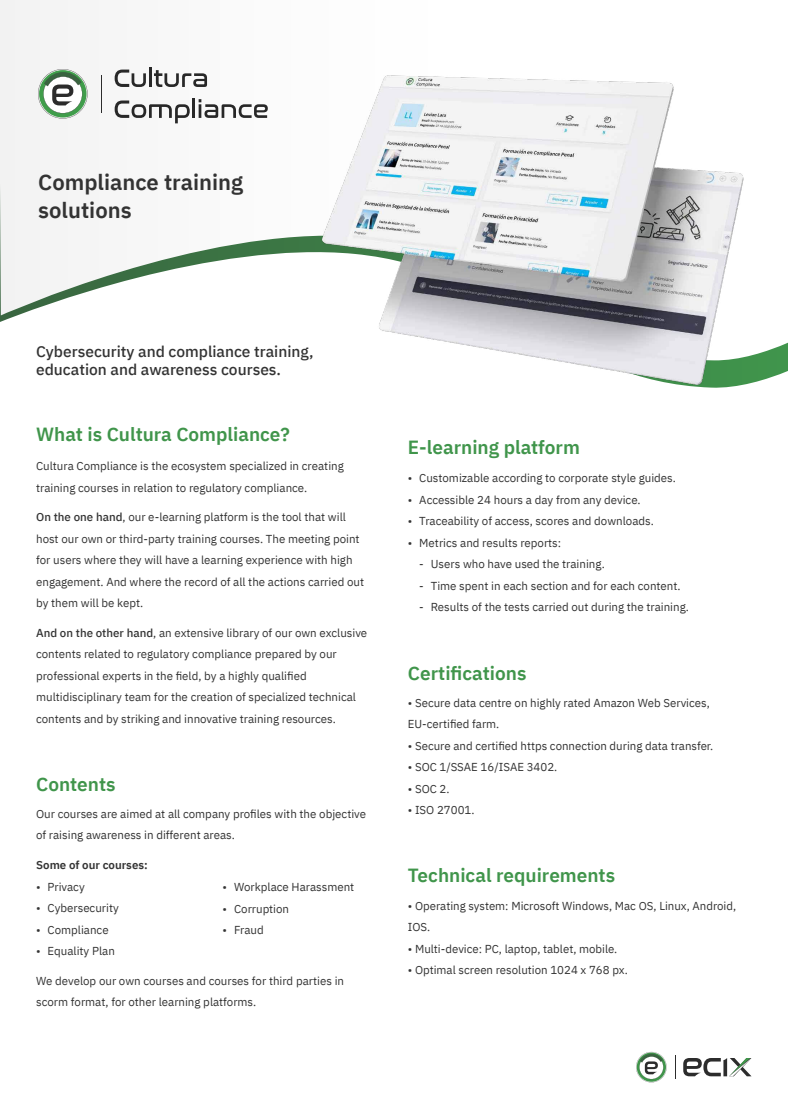
<style>
.page{position:relative;width:788px;height:1114px;background:#fff}
.page>*{position:absolute;margin:0;border:0;box-sizing:border-box;transform-origin:0 0}
.t1{font:600 22px/28px "IBM Plex Sans";color:#333}
.t2{font:600 19px "IBM Plex Sans";color:#40954b}
.t3{font:500 15.5px/18.4px "IBM Plex Sans";color:#333}
.t4{font:11.5px/21.5px "IBM Plex Sans";color:#333}
.t5{font:600 11.5px "IBM Plex Sans";color:#333}
.s1{font-weight:500}
</style>
<div class="page">
<svg style="left:0;top:0;width:216px;height:322px"></svg>
<svg style="left:683px;top:1058px;width:68px;height:18px"></svg>
<svg style="left:636px;top:1051px;width:30px;height:31px"></svg>
<hr style="left:101px;top:75px;width:1px;height:38px;background:#2c2c2c">
<svg style="left:38px;top:69px;width:49px;height:50px"></svg>
<svg style="left:115px;top:70px;width:31px;height:17px"></svg>
<hr style="left:149px;top:67px;width:3px;height:20px;background:#282828">
<svg style="left:154px;top:70px;width:53px;height:17px"></svg>
<svg style="left:115px;top:100px;width:75px;height:23px"></svg>
<hr style="left:192px;top:98px;width:3px;height:20px;background:#282828">
<svg style="left:198px;top:99px;width:18px;height:19px"></svg>
<img style="left:216px;top:75px;width:571px;height:313px">
<h1 class="t1" style="left:38px;top:167px;width:206px">Compliance training solutions</h1>
<h3 class="t3" style="left:36px;top:341px;width:279px">Cybersecurity and compliance training, education and awareness courses.</h3>
<h2 class="t2" style="left:36px;top:420px;width:255px">What is Cultura Compliance?</h2>
<p class="t4" style="left:36px;top:454px;width:309px">Cultura Compliance is the ecosystem specialized in creating training courses in relation to regulatory compliance.</p>
<p class="t4" style="left:36px;top:505px;width:329px"><span class="s1">On the one hand</span>, our e-learning platform is the tool that will host our own or third-party training courses. The meeting point for users where they will have a learning experience with high engagement. And where the record of all the actions carried out by them will be kept.</p>
<p class="t4" style="left:36px;top:621px;width:332px"><span class="s1">And on the other hand</span>, an extensive library of our own exclusive contents related to regulatory compliance prepared by our professional experts in the field, by a highly qualified multidisciplinary team for the creation of specialized technical contents and by striking and innovative training resources.</p>
<h2 class="t2" style="left:36px;top:769px;width:81px">Contents</h2>
<h2 class="t2" style="left:407px;top:432px;width:173px">E-learning platform</h2>
<p class="t4" style="left:407px;top:466px;width:269px">• Customizable according to corporate style guides.</p>
<p class="t4" style="left:407px;top:488px;width:234px">• Accessible 24 hours a day from any device.</p>
<p class="t4" style="left:407px;top:509px;width:247px">• Traceability of access, scores and downloads.</p>
<p class="t4" style="left:407px;top:531px;width:155px">• Metrics and results reports:</p>
<p class="t4" style="left:419px;top:552px;width:187px">- Users who have used the training.</p>
<p class="t4" style="left:419px;top:574px;width:263px">- Time spent in each section and for each content.</p>
<p class="t4" style="left:419px;top:595px;width:271px">- Results of the tests carried out during the training.</p>
<h2 class="t2" style="left:407px;top:658px;width:120px">Certifications</h2>
<p class="t4" style="left:407px;top:691px;width:303px">• Secure data centre on highly rated Amazon Web Services,<br>EU-certified farm.</p>
<p class="t4" style="left:407px;top:734px;width:307px">• Secure and certified https connection during data transfer.</p>
<p class="t4" style="left:407px;top:755px;width:151px">• SOC 1/SSAE 16/ISAE 3402.</p>
<p class="t4" style="left:407px;top:777px;width:43px">• SOC 2.</p>
<p class="t4" style="left:36px;top:801px;width:331px">Our courses are aimed at all company profiles with the objective</p>
<p class="t4" style="left:407px;top:798px;width:68px">• ISO 27001.</p>
<p class="t4" style="left:36px;top:823px;width:200px">of raising awareness in different areas.</p>
<p class="t5" style="left:36px;top:855px;width:113px">Some of our courses:</p>
<p class="t4" style="left:36px;top:874px;width:50px">• Privacy</p>
<p class="t4" style="left:36px;top:896px;width:84px">• Cybersecurity</p>
<p class="t4" style="left:36px;top:917px;width:74px">• Compliance</p>
<p class="t4" style="left:36px;top:939px;width:80px">• Equality Plan</p>
<p class="t4" style="left:36px;top:968px;width:309px">We develop our own courses and courses for third parties in scorm format, for other learning platforms.</p>
<h2 class="t2" style="left:407px;top:860px;width:209px">Technical requirements</h2>
<p class="t4" style="left:222px;top:875px;width:133px">• Workplace Harassment</p>
<p class="t4" style="left:222px;top:896px;width:68px">• Corruption</p>
<p class="t4" style="left:222px;top:918px;width:43px">• Fraud</p>
<p class="t4" style="left:407px;top:894px;width:330px">• Operating system: Microsoft Windows, Mac OS, Linux, Android,<br>IOS.</p>
<p class="t4" style="left:407px;top:937px;width:211px">• Multi-device: PC, laptop, tablet, mobile.</p>
<p class="t4" style="left:407px;top:958px;width:221px">• Optimal screen resolution 1024 x 768 px.</p>
</div>
